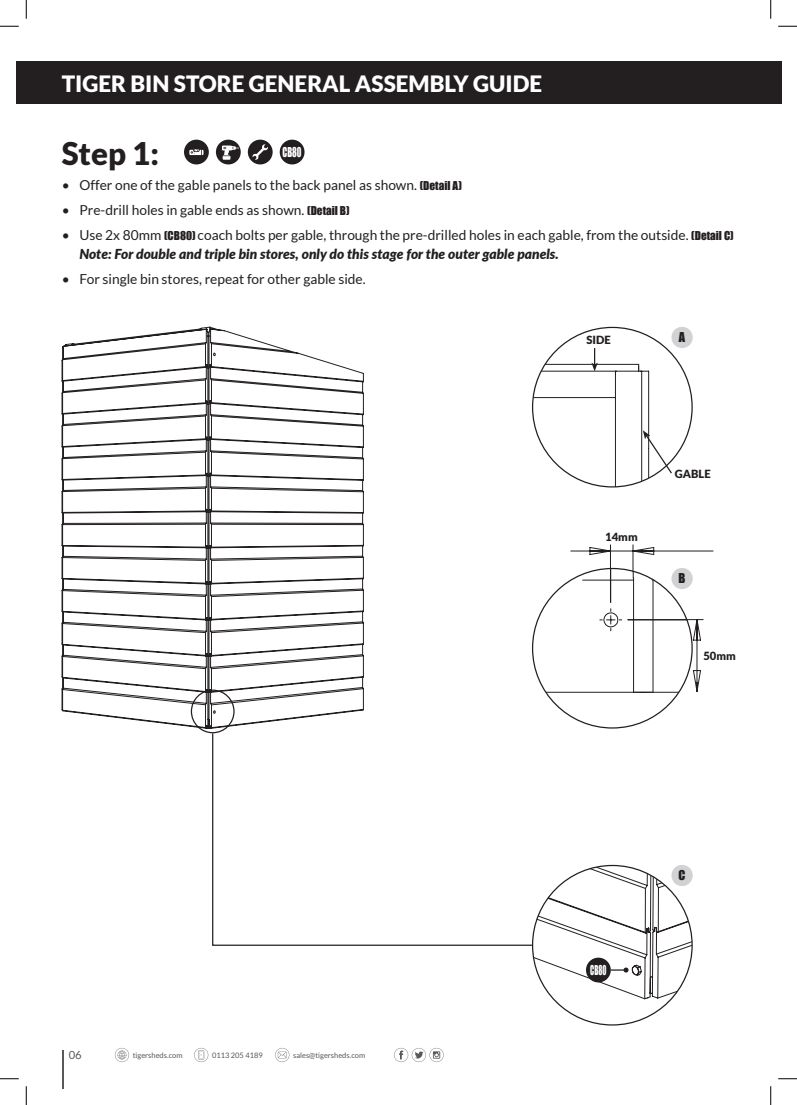
<style>
.page{position:relative;width:797px;height:1105px;background:#fff}
.page>*{position:absolute;margin:0;border:0;box-sizing:border-box;transform-origin:0 0}
.t1{font:900 31.25px "Lato";color:#231f20}
.t2{font:900 22.5px "Lato";color:#fff}
.t3{font:13.75px/18.8px "Lato";color:#231f20}
.t4{font:12.5px "Impact";color:#fff;scale:.7 1}
.t5{font:12.5px "Impact";color:#fff;scale:.6 1}
.t6{font:12.5px "Impact";color:#231f20}
.t7{font:900 11.25px "Lato";color:#231f20}
.t8{font:11.25px "Lato";color:#57585a}
.t9{font:7.5px "Lato";color:#57585a}
.s1{font-family:"Impact";font-size:11.25px}
.s2{font-weight:900;font-style:italic}
</style>
<div class="page">
<div style="left:16px;top:62px;width:765px;height:42px;background:#231f20"></div>
<hr style="left:62px;top:1050px;width:1px;height:39px;background:#57585a">
<svg style="left:394px;top:1048px;width:49px;height:14px"></svg>
<svg style="left:194px;top:1048px;width:14px;height:14px"></svg>
<svg style="left:275px;top:1048px;width:14px;height:14px"></svg>
<svg style="left:115px;top:1048px;width:14px;height:14px"></svg>
<div style="left:248px;top:140px;width:25px;height:24px;background:#231f20;border-radius:50%"></div>
<svg style="left:252px;top:144px;width:16px;height:16px"></svg>
<div style="left:216px;top:140px;width:25px;height:24px;background:#231f20;border-radius:50%"></div>
<svg style="left:222px;top:146px;width:17px;height:14px"></svg>
<div style="left:184px;top:140px;width:25px;height:24px;background:#231f20;border-radius:50%"></div>
<svg style="left:189px;top:149px;width:14px;height:6px"></svg>
<div style="left:280px;top:140px;width:24px;height:24px;background:#231f20;border-radius:50%"></div>
<svg style="left:532px;top:865px;width:160px;height:134px"></svg>
<div style="left:586px;top:958px;width:24px;height:24px;background:#231f20;border-radius:50%"></div>
<div style="left:671px;top:865px;width:21px;height:21px;background:#d1d2d4;border-radius:50%"></div>
<hr style="left:532px;top:692px;width:121px;height:1px;background:#231f20">
<svg style="left:570px;top:544px;width:143px;height:149px"></svg>
<div style="left:671px;top:568px;width:21px;height:21px;background:#d1d2d4;border-radius:50%"></div>
<hr style="left:532px;top:364px;width:106px;height:1px;background:#231f20">
<hr style="left:532px;top:397px;width:83px;height:1px;background:#231f20">
<hr style="left:532px;top:371px;width:83px;height:1px;background:#231f20">
<hr style="left:648px;top:448px;width:1px;height:33px;background:#231f20">
<hr style="left:648px;top:371px;width:1px;height:77px;background:#231f20">
<hr style="left:641px;top:371px;width:1px;height:112px;background:#231f20">
<hr style="left:615px;top:374px;width:1px;height:113px;background:#231f20">
<svg style="left:615px;top:364px;width:33px;height:10px"></svg>
<div style="left:671px;top:327px;width:21px;height:21px;background:#d1d2d4;border-radius:50%"></div>
<svg style="left:591px;top:348px;width:7px;height:23px"></svg>
<svg style="left:643px;top:430px;width:30px;height:45px"></svg>
<svg style="left:61px;top:326px;width:303px;height:403px"></svg>
<div style="left:191px;top:689px;width:43px;height:44px;border:1px solid #231f20;border-radius:50%"></div>
<svg style="left:211px;top:732px;width:322px;height:214px"></svg>
<svg style="left:0;top:25px;width:19px;height:2px"></svg>
<svg style="left:778px;top:25px;width:19px;height:2px"></svg>
<svg style="left:0;top:1078px;width:19px;height:1px"></svg>
<svg style="left:778px;top:1078px;width:19px;height:1px"></svg>
<svg style="left:25px;top:0;width:2px;height:19px"></svg>
<svg style="left:25px;top:1086px;width:2px;height:19px"></svg>
<svg style="left:770px;top:0;width:1px;height:19px"></svg>
<svg style="left:770px;top:1086px;width:1px;height:19px"></svg>
<h2 class="t2" style="left:62px;top:71px;width:482px">TIGER BIN STORE GENERAL ASSEMBLY GUIDE</h2>
<h1 class="t1" style="left:62px;top:135px;width:99px">Step 1:</h1>
<p class="t3" style="left:62px;top:175px;width:402px">• Offer one of the gable panels to the back panel as shown. <span class="s1">(Detail A)</span></p>
<p class="t3" style="left:62px;top:200px;width:289px">• Pre-drill holes in gable ends as shown. <span class="s1">(Detail B)</span></p>
<p class="t3" style="left:79px;top:225px;width:656px;text-indent:-18px">• Use 2x 80mm <span class="s1">(CB80)</span> coach bolts per gable, through the pre-drilled holes in each gable, from the outside. <span class="s1">(Detail C)<br></span><span class="s2">Note: For double and triple bin stores, only do this stage for the outer gable panels.</span></p>
<p class="t3" style="left:62px;top:269px;width:305px">• For single bin stores, repeat for other gable side.</p>
<p class="t4" style="left:282px;top:142px;width:29px">CB80</p>
<p class="t7" style="left:586px;top:334px;width:26px">SIDE</p>
<p class="t6" style="left:679px;top:328px;width:8px">A</p>
<p class="t8" style="left:69px;top:1049px;width:15px">06</p>
<p class="t9" style="left:133px;top:1051px;width:51px">tigersheds.com</p>
<p class="t9" style="left:212px;top:1051px;width:52px">0113 205 4189</p>
<p class="t9" style="left:293px;top:1051px;width:74px">sales@tigersheds.com</p>
<p class="t7" style="left:605px;top:530px;width:34px">14mm</p>
<p class="t7" style="left:674px;top:467px;width:37px">GABLE</p>
<p class="t6" style="left:678px;top:569px;width:8px">B</p>
<p class="t7" style="left:703px;top:650px;width:34px">50mm</p>
<p class="t5" style="left:590px;top:960px;width:29px">CB80</p>
<p class="t6" style="left:678px;top:866px;width:8px">C</p>
</div>
